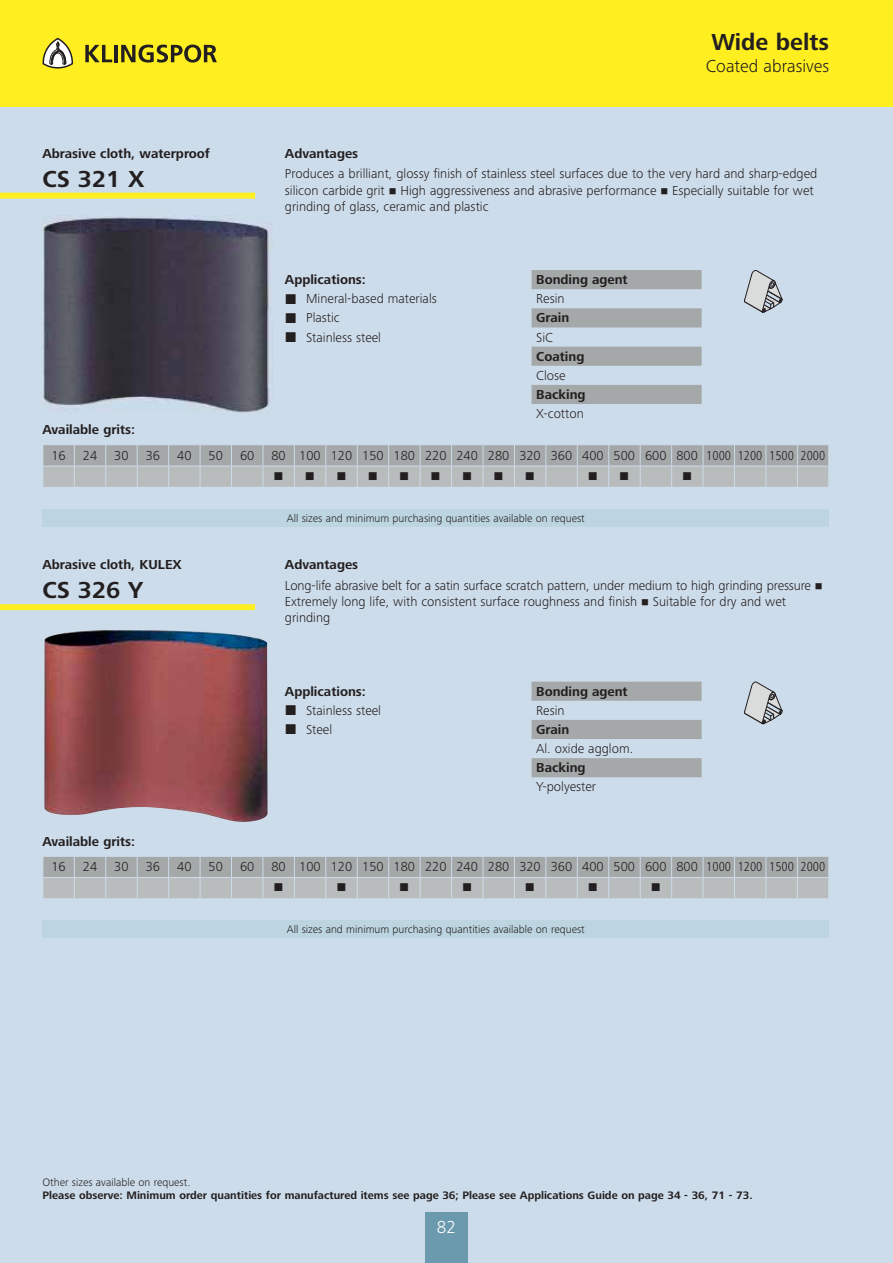
<style>
.page{position:relative;width:893px;height:1263px;background:#fff}
.page>*{position:absolute;margin:0;border:0;box-sizing:border-box;transform-origin:0 0}
.t1{font:700 24px "Frutiger Next LTW1 G";color:#231f20}
.t2{font:300 18px "Frutiger Next LTW1 G";color:#231f20}
.t3{font:300 18px "Frutiger Next LTW1 G";color:#fff}
.t4{font:300 13.5px/16.2px "Frutiger Next LTW1 G";color:#231f20}
.t5{font:700 13.5px "Frutiger Next LTW1 G";color:#231f20}
.t6{font:300 11.25px "Frutiger Next LTW1 G";color:#231f20}
.t7{font:700 11.25px "Frutiger Next LTW1 G";color:#231f20}
.s1{font-stretch:condensed}
</style>
<div class="page">
<div style="left:0;top:106px;width:893px;height:1157px;background:#cddcea"></div>
<div style="left:425px;top:1212px;width:43px;height:51px;background:#6b99ae"></div>
<div style="left:0;top:0;width:893px;height:106px;background:#ffef21"></div>
<svg style="left:85px;top:45px;width:27px;height:17px"></svg>
<hr style="left:114px;top:45px;width:4px;height:17px;background:#231f20">
<svg style="left:121px;top:45px;width:96px;height:18px"></svg>
<svg style="left:43px;top:38px;width:30px;height:31px"></svg>
<svg style="left:744px;top:270px;width:38px;height:43px"></svg>
<div style="left:0;top:193px;width:255px;height:6px;background:#ffef21"></div>
<img style="left:43px;top:216px;width:229px;height:197px">
<div style="left:43px;top:509px;width:786px;height:17px;background:#bdd5e1"></div>
<div style="left:531px;top:270px;width:171px;height:19px;background:#a4a8a9"></div>
<div style="left:531px;top:308px;width:171px;height:19px;background:#a4a8a9"></div>
<div style="left:531px;top:347px;width:171px;height:19px;background:#a4a8a9"></div>
<div style="left:531px;top:385px;width:171px;height:19px;background:#a4a8a9"></div>
<svg style="left:744px;top:682px;width:38px;height:43px"></svg>
<div style="left:0;top:604px;width:255px;height:6px;background:#ffef21"></div>
<img style="left:44px;top:630px;width:224px;height:192px">
<div style="left:43px;top:921px;width:786px;height:17px;background:#bdd5e1"></div>
<div style="left:531px;top:682px;width:171px;height:19px;background:#a4a8a9"></div>
<div style="left:531px;top:720px;width:171px;height:19px;background:#a4a8a9"></div>
<div style="left:531px;top:758px;width:171px;height:19px;background:#a4a8a9"></div>
<svg style="left:43px;top:445px;width:786px;height:42px;background:#b0b4b6"></svg>
<svg style="left:43px;top:856px;width:786px;height:43px;background:#b1b5b7"></svg>
<p class="t5" style="left:43px;top:147px;width:169px">Abrasive cloth, waterproof</p>
<h1 class="t1" style="left:43px;top:167px;width:103px">CS 321 X</h1>
<h1 class="t1" style="left:711px;top:31px;width:119px">Wide belts</h1>
<h2 class="t2" style="left:706px;top:57px;width:125px">Coated abrasives</h2>
<p class="t5" style="left:285px;top:147px;width:75px">Advantages</p>
<p class="t4" style="left:285px;top:166px;width:534px">Produces a brilliant, glossy finish of stainless steel surfaces due to the very hard and sharp-edged silicon carbide grit High aggressiveness and abrasive performance Especially suitable for wet grinding of glass, ceramic and plastic</p>
<p class="t5" style="left:285px;top:273px;width:82px">Applications:</p>
<p class="t4" style="left:306px;top:290px;width:132px;line-height:19.2px">Mineral-based materials<br>Plastic<br>Stainless steel</p>
<p class="t5" style="left:536px;top:273px;width:93px">Bonding agent</p>
<p class="t4" style="left:536px;top:291px;width:30px">Resin</p>
<p class="t5" style="left:536px;top:311px;width:35px">Grain</p>
<p class="t4" style="left:536px;top:329px;width:18px">SiC</p>
<p class="t5" style="left:536px;top:350px;width:50px">Coating</p>
<p class="t4" style="left:536px;top:368px;width:31px">Close</p>
<p class="t5" style="left:536px;top:388px;width:51px">Backing</p>
<p class="t4" style="left:536px;top:406px;width:49px">X-cotton</p>
<p class="t5" style="left:43px;top:423px;width:94px">Available grits:</p>
<p class="t4" style="left:51px;top:448px;width:16px">16</p>
<p class="t4" style="left:83px;top:448px;width:16px">24</p>
<p class="t4" style="left:114px;top:448px;width:16px">30</p>
<p class="t4" style="left:146px;top:448px;width:16px">36</p>
<p class="t4" style="left:177px;top:448px;width:16px">40</p>
<p class="t4" style="left:209px;top:448px;width:16px">50</p>
<p class="t4" style="left:240px;top:448px;width:16px">60</p>
<p class="t4" style="left:271px;top:448px;width:555px">80 100 120 150 180 220 240 280 320 360 400 500 600 800 <span class="s1">1000 1200 1500 2000</span></p>
<p class="t5" style="left:43px;top:558px;width:141px">Abrasive cloth, KULEX</p>
<h1 class="t1" style="left:43px;top:579px;width:102px">CS 326 Y</h1>
<p class="t6" style="left:287px;top:512px;width:299px">All sizes and minimum purchasing quantities available on request</p>
<p class="t5" style="left:285px;top:558px;width:75px">Advantages</p>
<p class="t4" style="left:285px;top:578px;width:528px">Long-life abrasive belt for a satin surface scratch pattern, under medium to high grinding pressure<br>Extremely long life, with consistent surface roughness and finish Suitable for dry and wet grinding</p>
<p class="t5" style="left:285px;top:685px;width:82px">Applications:</p>
<p class="t4" style="left:306px;top:701px;width:76px;line-height:19.2px">Stainless steel<br>Steel</p>
<p class="t5" style="left:536px;top:685px;width:93px">Bonding agent</p>
<p class="t4" style="left:536px;top:703px;width:30px">Resin</p>
<p class="t5" style="left:536px;top:723px;width:35px">Grain</p>
<p class="t4" style="left:536px;top:741px;width:99px">Al. oxide agglom.</p>
<p class="t5" style="left:536px;top:761px;width:51px">Backing</p>
<p class="t4" style="left:536px;top:779px;width:61px">Y-polyester</p>
<p class="t5" style="left:43px;top:835px;width:94px">Available grits:</p>
<p class="t4" style="left:51px;top:859px;width:16px">16</p>
<p class="t4" style="left:83px;top:859px;width:16px">24</p>
<p class="t4" style="left:114px;top:859px;width:16px">30</p>
<p class="t4" style="left:146px;top:859px;width:16px">36</p>
<p class="t4" style="left:177px;top:859px;width:16px">40</p>
<p class="t4" style="left:209px;top:859px;width:16px">50</p>
<p class="t4" style="left:240px;top:859px;width:16px">60</p>
<p class="t4" style="left:271px;top:859px;width:555px">80 100 120 150 180 220 240 280 320 360 400 500 600 800 <span class="s1">1000 1200 1500 2000</span></p>
<p class="t6" style="left:287px;top:924px;width:299px">All sizes and minimum purchasing quantities available on request</p>
<p class="t6" style="left:43px;top:1176px;width:149px">Other sizes available on request.</p>
<p class="t7" style="left:43px;top:1190px;width:712px">Please observe: Minimum order quantities for manufactured items see page 36; Please see Applications Guide on page 34 - 36, 71 - 73.</p>
<h2 class="t3" style="left:437px;top:1219px;width:21px">82</h2>
</div>
